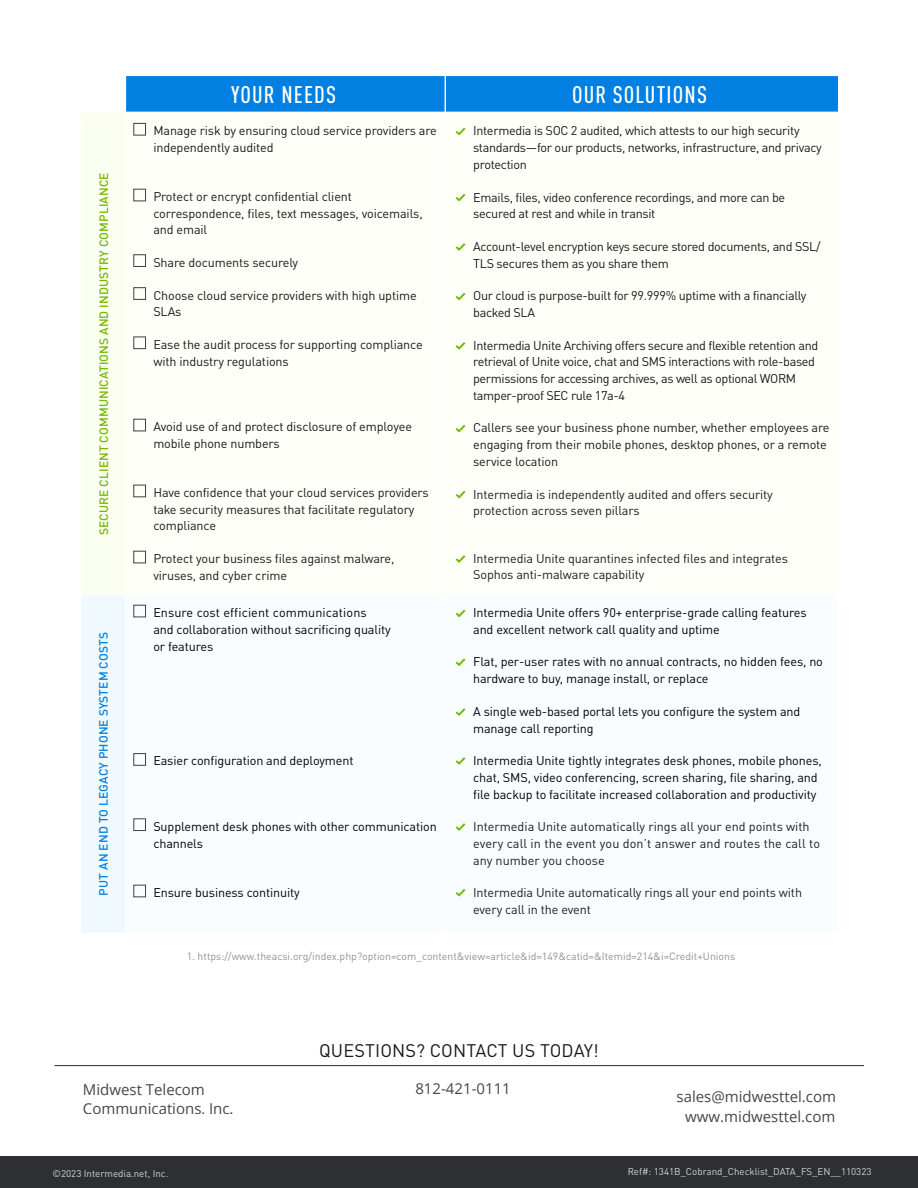
<style>
.page{position:relative;width:918px;height:1188px;background:#fff}
.page>*{position:absolute;margin:0;border:0;box-sizing:border-box;transform-origin:0 0}
.t1{font:500 condensed 23.7px "DIN Pro";letter-spacing:.05em;color:#fff}
.t2{font:18px "DIN Pro";letter-spacing:.01em;color:#18181a}
.t3{font:15px/19.8px "Open Sans";color:#474747}
.t4{font:12.6px/16.8px "DIN Pro";letter-spacing:-.02em;color:#191a1a}
.t5{font:12.6px/16.8px "DIN Pro";letter-spacing:-.01em;color:#000}
.t6{font:12.6px/16.8px "DIN Pro";letter-spacing:-.01em;color:#1c1f21}
.t7{font:500 12px "DIN Pro";letter-spacing:.01em;color:#74b800}
.t8{font:500 12px "DIN Pro";letter-spacing:.01em;color:#0180e2}
.t9{font:10.5px "DIN Pro";color:#939291}
.t10{font:9.75px "DIN Pro";color:#d0d4d8}
</style>
<div class="page">
<div style="left:81px;top:114px;width:44px;height:480px;background:#fbfff1"></div>
<div style="left:81px;top:595px;width:44px;height:338px;background:#eff9fe"></div>
<div style="left:126px;top:76px;width:712px;height:36px;background:#0180e2"></div>
<hr style="left:445px;top:71px;width:1px;height:51px;background:#fff">
<div style="left:134px;top:123px;width:12px;height:12px;border:1px solid #414042"></div>
<div style="left:134px;top:189px;width:12px;height:12px;border:1px solid #414042"></div>
<div style="left:134px;top:255px;width:12px;height:12px;border:1px solid #414042"></div>
<div style="left:134px;top:287px;width:12px;height:13px;border:1px solid #414042"></div>
<div style="left:134px;top:337px;width:12px;height:12px;border:1px solid #414042"></div>
<div style="left:134px;top:419px;width:12px;height:12px;border:1px solid #414042"></div>
<div style="left:134px;top:485px;width:12px;height:12px;border:1px solid #414042"></div>
<div style="left:134px;top:551px;width:12px;height:12px;border:1px solid #414042"></div>
<div style="left:134px;top:605px;width:12px;height:12px;border:1px solid #414042"></div>
<div style="left:134px;top:753px;width:12px;height:12px;border:1px solid #414042"></div>
<div style="left:134px;top:819px;width:12px;height:12px;border:1px solid #414042"></div>
<div style="left:134px;top:885px;width:12px;height:12px;border:1px solid #414042"></div>
<svg style="left:456px;top:128px;width:9px;height:7px"></svg>
<svg style="left:456px;top:194px;width:9px;height:8px"></svg>
<svg style="left:456px;top:243px;width:9px;height:8px"></svg>
<svg style="left:456px;top:293px;width:9px;height:7px"></svg>
<svg style="left:456px;top:342px;width:9px;height:8px"></svg>
<svg style="left:456px;top:425px;width:9px;height:8px"></svg>
<svg style="left:456px;top:491px;width:9px;height:8px"></svg>
<svg style="left:456px;top:555px;width:9px;height:8px"></svg>
<svg style="left:456px;top:610px;width:9px;height:7px"></svg>
<svg style="left:456px;top:658px;width:9px;height:8px"></svg>
<svg style="left:456px;top:708px;width:9px;height:8px"></svg>
<svg style="left:456px;top:757px;width:9px;height:8px"></svg>
<svg style="left:456px;top:823px;width:9px;height:8px"></svg>
<svg style="left:456px;top:889px;width:9px;height:8px"></svg>
<div style="left:0;top:1156px;width:918px;height:32px;background:#2d2f33"></div>
<hr style="left:54px;top:1065px;width:810px;height:1px;background:#2d2f33">
<p class="t7" style="left:96px;top:535px;width:365px;rotate:-90deg">SECURE CLIENT COMMUNICATIONS AND INDUSTRY COMPLIANCE</p>
<p class="t8" style="left:95px;top:896px;width:265px;rotate:-90deg">PUT AN END TO LEGACY PHONE SYSTEM COSTS</p>
<h1 class="t1" style="left:231px;top:77px;width:106px">YOUR NEEDS</h1>
<h1 class="t1" style="left:572px;top:77px;width:137px">OUR SOLUTIONS</h1>
<p class="t4" style="left:153px;top:121px;width:285px">Manage risk by ensuring cloud service providers are independently audited</p>
<p class="t4" style="left:153px;top:187px;width:271px">Protect or encrypt confidential client correspondence, files, text messages, voicemails, and email</p>
<p class="t4" style="left:153px;top:253px;width:146px">Share documents securely</p>
<p class="t4" style="left:153px;top:285px;width:265px">Choose cloud service providers with high uptime<br>SLAs</p>
<p class="t4" style="left:153px;top:335px;width:271px">Ease the audit process for supporting compliance with industry regulations</p>
<p class="t4" style="left:473px;top:121px;width:350px">Intermedia is SOC 2 audited, which attests to our high security standards—for our products, networks, infrastructure, and privacy protection</p>
<p class="t4" style="left:473px;top:187px;width:314px">Emails, files, video conference recordings, and more can be secured at rest and while in transit</p>
<p class="t4" style="left:473px;top:237px;width:349px">Account-level encryption keys secure stored documents, and SSL/<br>TLS secures them as you share them</p>
<p class="t4" style="left:473px;top:286px;width:335px">Our cloud is purpose-built for 99.999% uptime with a financially backed SLA</p>
<p class="t4" style="left:473px;top:335px;width:347px">Intermedia Unite Archiving offers secure and flexible retention and retrieval of Unite voice, chat and SMS interactions with role-based permissions for accessing archives, as well as optional WORM tamper-proof SEC rule 17a-4</p>
<p class="t4" style="left:473px;top:418px;width:358px">Callers see your business phone number, whether employees are engaging from their mobile phones, desktop phones, or a remote service location</p>
<p class="t6" style="left:473px;top:484px;width:301px">Intermedia is independently audited and offers security protection across seven pillars</p>
<p class="t6" style="left:473px;top:549px;width:316px">Intermedia Unite quarantines infected files and integrates<br>Sophos anti-malware capability</p>
<p class="t4" style="left:153px;top:417px;width:260px">Avoid use of and protect disclosure of employee mobile phone numbers</p>
<p class="t4" style="left:153px;top:483px;width:277px">Have confidence that your cloud services providers take security measures that facilitate regulatory compliance</p>
<p class="t4" style="left:153px;top:549px;width:243px">Protect your business files against malware, viruses, and cyber crime</p>
<p class="t5" style="left:153px;top:603px;width:239px">Ensure cost efficient communications<br>and collaboration without sacrificing quality or features</p>
<p class="t5" style="left:153px;top:751px;width:202px">Easier configuration and deployment</p>
<p class="t5" style="left:153px;top:817px;width:285px">Supplement desk phones with other communication channels</p>
<p class="t5" style="left:153px;top:883px;width:148px">Ensure business continuity</p>
<p class="t5" style="left:473px;top:603px;width:335px">Intermedia Unite offers 90+ enterprise-grade calling features and excellent network call quality and uptime</p>
<p class="t5" style="left:473px;top:652px;width:351px">Flat, per-user rates with no annual contracts, no hidden fees, no hardware to buy, manage install, or replace</p>
<p class="t5" style="left:473px;top:702px;width:329px">A single web-based portal lets you configure the system and manage call reporting</p>
<p class="t5" style="left:473px;top:751px;width:350px">Intermedia Unite tightly integrates desk phones, mobile phones, chat, SMS, video conferencing, screen sharing, file sharing, and file backup to facilitate increased collaboration and productivity</p>
<p class="t6" style="left:473px;top:817px;width:349px">Intermedia Unite automatically rings all your end points with every call in the event you don’t answer and routes the call to any number you choose</p>
<p class="t6" style="left:473px;top:883px;width:330px">Intermedia Unite automatically rings all your end points with every call in the event</p>
<p class="t9" style="left:187px;top:948px;width:550px">1. https://www.theacsi.org/index.php?option=com_content&amp;view=article&amp;id=149&amp;catid=&amp;Itemid=214&amp;i=Credit+Unions</p>
<h2 class="t2" style="left:319px;top:1036px;width:281px">QUESTIONS? CONTACT US TODAY!</h2>
<p class="t3" style="left:83px;top:1079px;width:152px">Midwest Telecom<br>Communications, Inc.</p>
<p class="t10" style="left:52px;top:1165px;width:117px">©2023 Intermedia.net, Inc.</p>
<p class="t3" style="left:415px;top:1078px;width:97px">812-421-0111</p>
<p class="t3" style="left:677px;top:1086px;width:161px">sales@midwesttel.com</p>
<p class="t3" style="left:685px;top:1106px;width:152px">www.midwesttel.com</p>
<p class="t10" style="left:628px;top:1164px;width:245px">Ref#: 1341B_Cobrand_Checklist_DATA_FS_EN__110323</p>
</div>
